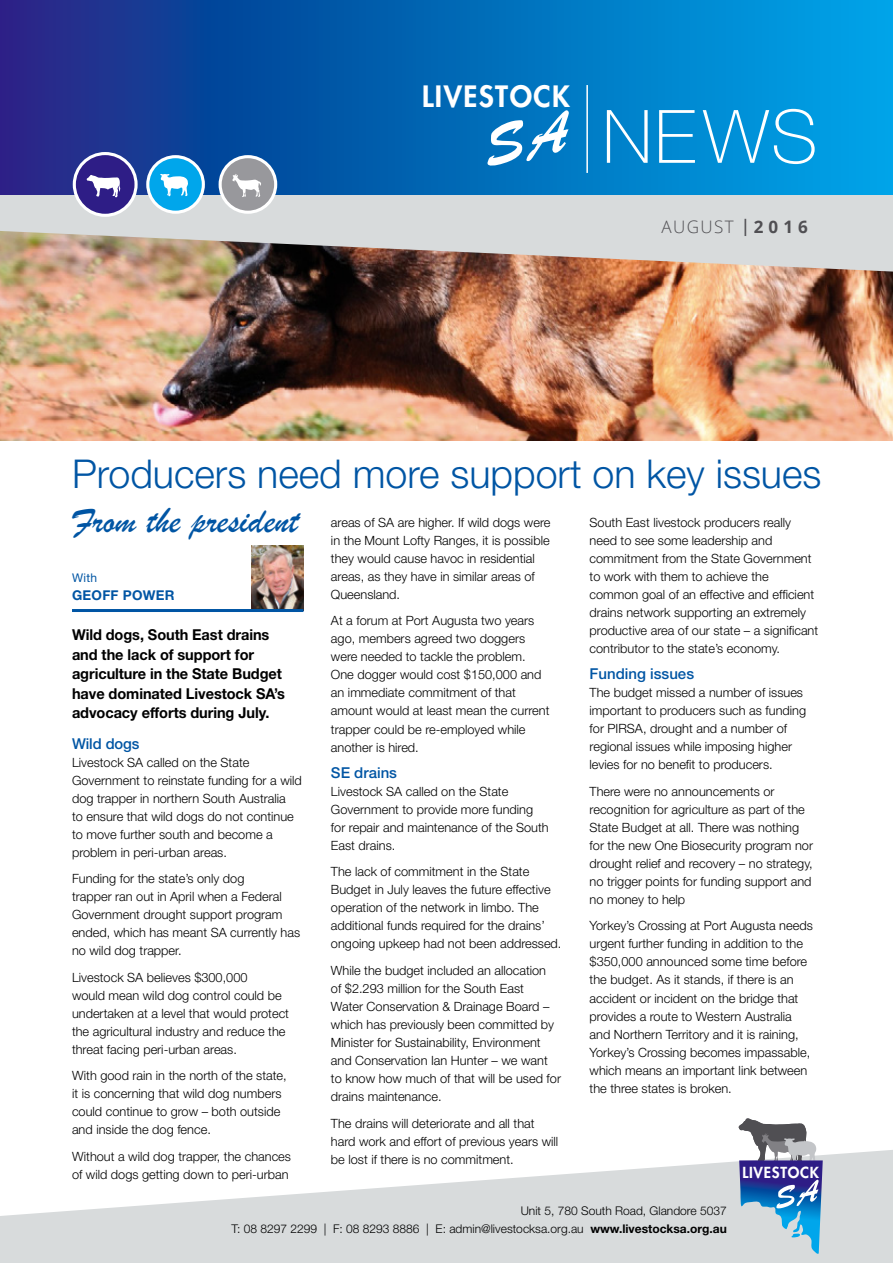
<style>
.page{position:relative;width:893px;height:1263px;background:#fff}
.page>*{position:absolute;margin:0;border:0;box-sizing:border-box;transform-origin:0 0}
.t1{font:100 73.8px "Helvetica Neue";color:#fff}
.t2{font:300 39.75px "Helvetica Neue";color:#0055a4}
.t3{font:37.5px "Brush Script";color:#0055a4}
.t4{font:800 28.65px "Futura";letter-spacing:.05em;color:#fff}
.t5{font:300 17.25px "Open Sans";letter-spacing:.08em;color:#504f53}
.t6{font:700 15px/19.5px "Helvetica Neue";letter-spacing:-.005em;color:#000}
.t7{font:500 15px "Helvetica Neue";color:#0055a4}
.t8{font:800 14.85px "Futura";letter-spacing:.05em;color:#fff}
.t9{font:700 13.5px "Helvetica Neue";letter-spacing:.02em;color:#0055a4}
.t10{font:300 12.75px/18px "Helvetica Neue";color:#000}
.t11{font:300 12px/17.7px "Helvetica Neue";color:#000;text-align:right}
.t12{font:12px "Helvetica Neue";color:#0055a4}
.s1{font-weight:600}
.s2{font-weight:700}
</style>
<div class="page">
<img style="left:0;top:272px;width:893px;height:168px">
<img style="left:0;top:195px;width:893px;height:77px">
<svg style="left:0;top:0;width:893px;height:195px;background:#0667b6"></svg>
<div style="left:148px;top:157px;width:55px;height:55px;background:#00a6eb;border-radius:50%"></div>
<div style="left:146px;top:155px;width:59px;height:59px;border:3px solid #fff;border-radius:50%"></div>
<svg style="left:160px;top:174px;width:28px;height:22px"></svg>
<div style="left:74px;top:154px;width:62px;height:61px;background:#2e1d86;border-radius:50%"></div>
<div style="left:73px;top:152px;width:65px;height:65px;border:3px solid #fff;border-radius:50%"></div>
<svg style="left:87px;top:175px;width:33px;height:22px"></svg>
<div style="left:220px;top:157px;width:56px;height:55px;background:#98989c;border-radius:50%"></div>
<div style="left:219px;top:155px;width:58px;height:59px;border:3px solid #fff;border-radius:50%"></div>
<svg style="left:232px;top:174px;width:29px;height:23px"></svg>
<svg style="left:0;top:1150px;width:893px;height:113px;fill:#d8dbdc"></svg>
<svg style="left:739px;top:1118px;width:84px;height:138px;background:#8499bc"></svg>
<svg style="left:487px;top:110px;width:85px;height:56px"></svg>
<hr style="left:586px;top:85px;width:2px;height:88px;background:#fff">
<img style="left:252px;top:545px;width:51px;height:64px">
<hr style="left:72px;top:609px;width:231px;height:3px;background:#0055a4">
<h3 class="t4" style="left:422px;top:77px;width:149px">LIVESTOCK</h3>
<h1 class="t1" style="left:602px;top:94px;width:217px">NEWS</h1>
<h3 class="t5" style="left:662px;top:215px;width:148px">AUGUST <span class="s1">|</span> <span class="s2">2 0 1 6</span></h3>
<h2 class="t2" style="left:72px;top:449px;width:751px">Producers need more support on key issues</h2>
<p class="t10" style="left:590px;top:513px;width:230px">South East livestock producers really need to see some leadership and commitment from the State Government to work with them to achieve the common goal of an effective and efficient drains network supporting an extremely productive area of our state – a significant contributor to the state’s economy.</p>
<p class="t7" style="left:590px;top:665px;width:106px">Funding issues</p>
<p class="t10" style="left:590px;top:684px;width:218px">The budget missed a number of issues important to producers such as funding for PIRSA, drought and a number of regional issues while imposing higher levies for no benefit to producers.</p>
<p class="t10" style="left:590px;top:782px;width:225px">There were no announcements or recognition for agriculture as part of the State Budget at all. There was nothing for the new One Biosecurity program nor drought relief and recovery – no strategy, no trigger points for funding support and no money to help</p>
<p class="t10" style="left:590px;top:917px;width:225px">Yorkey’s Crossing at Port Augusta needs urgent further funding in addition to the $350,000 announced some time before the budget. As it stands, if there is an accident or incident on the bridge that provides a route to Western Australia and Northern Territory and it is raining, Yorkey’s Crossing becomes impassable, which means an important link between the three states is broken.</p>
<h3 class="t3" style="left:72px;top:496px;width:228px">From the president</h3>
<p class="t12" style="left:72px;top:571px;width:27px">With</p>
<p class="t9" style="left:72px;top:587px;width:104px">GEOFF POWER</p>
<p class="t6" style="left:72px;top:625px;width:214px">Wild dogs, South East drains and the lack of support for agriculture in the State Budget have dominated Livestock SA’s advocacy efforts during July.</p>
<p class="t7" style="left:72px;top:734px;width:69px">Wild dogs</p>
<p class="t10" style="left:72px;top:753px;width:231px">Livestock SA called on the State Government to reinstate funding for a wild dog trapper in northern South Australia<br>to ensure that wild dogs do not continue to move further south and become a problem in peri-urban areas.</p>
<p class="t10" style="left:72px;top:869px;width:230px">Funding for the state’s only dog<br>trapper ran out in April when a Federal Government drought support program ended, which has meant SA currently has no wild dog trapper.</p>
<p class="t10" style="left:72px;top:968px;width:219px">Livestock SA believes $300,000<br>would mean wild dog control could be undertaken at a level that would protect the agricultural industry and reduce the threat facing peri-urban areas.</p>
<p class="t10" style="left:72px;top:1066px;width:216px">With good rain in the north of the state, it is concerning that wild dog numbers could continue to grow – both outside and inside the dog fence.</p>
<p class="t10" style="left:72px;top:1147px;width:221px">Without a wild dog trapper, the chances of wild dogs getting down to peri-urban</p>
<p class="t10" style="left:331px;top:513px;width:221px">areas of SA are higher. If wild dogs were in the Mount Lofty Ranges, it is possible they would cause havoc in residential areas, as they have in similar areas of Queensland.</p>
<p class="t10" style="left:331px;top:612px;width:220px">At a forum at Port Augusta two years ago, members agreed two doggers were needed to tackle the problem.<br>One dogger would cost $150,000 and an immediate commitment of that amount would at least mean the current trapper could be re-employed while another is hired.</p>
<p class="t7" style="left:331px;top:764px;width:68px">SE drains</p>
<p class="t10" style="left:331px;top:782px;width:219px">Livestock SA called on the State<br>Government to provide more funding for repair and maintenance of the South<br>East drains.</p>
<p class="t10" style="left:331px;top:863px;width:232px">The lack of commitment in the State Budget in July leaves the future effective operation of the network in limbo. The additional funds required for the drains’ ongoing upkeep had not been addressed.</p>
<p class="t10" style="left:331px;top:961px;width:232px">While the budget included an allocation<br>of $2.293 million for the South East<br>Water Conservation &amp; Drainage Board – which has previously been committed by Minister for Sustainability, Environment and Conservation Ian Hunter – we want to know how much of that will be used for drains maintenance.</p>
<p class="t10" style="left:331px;top:1114px;width:229px">The drains will deteriorate and all that hard work and effort of previous years will be lost if there is no commitment.</p>
<p class="t8" style="left:742px;top:1162px;width:78px">LIVESTOCK</p>
<p class="t11" style="left:232px;top:1201px;width:497px">Unit 5, 780 South Road, Glandore 5037<br>T: 08 8297 2299 | F: 08 8293 8886 | E: admin@livestocksa.org.au <span class="s2">www.livestocksa.org.au</span></p>
</div>
